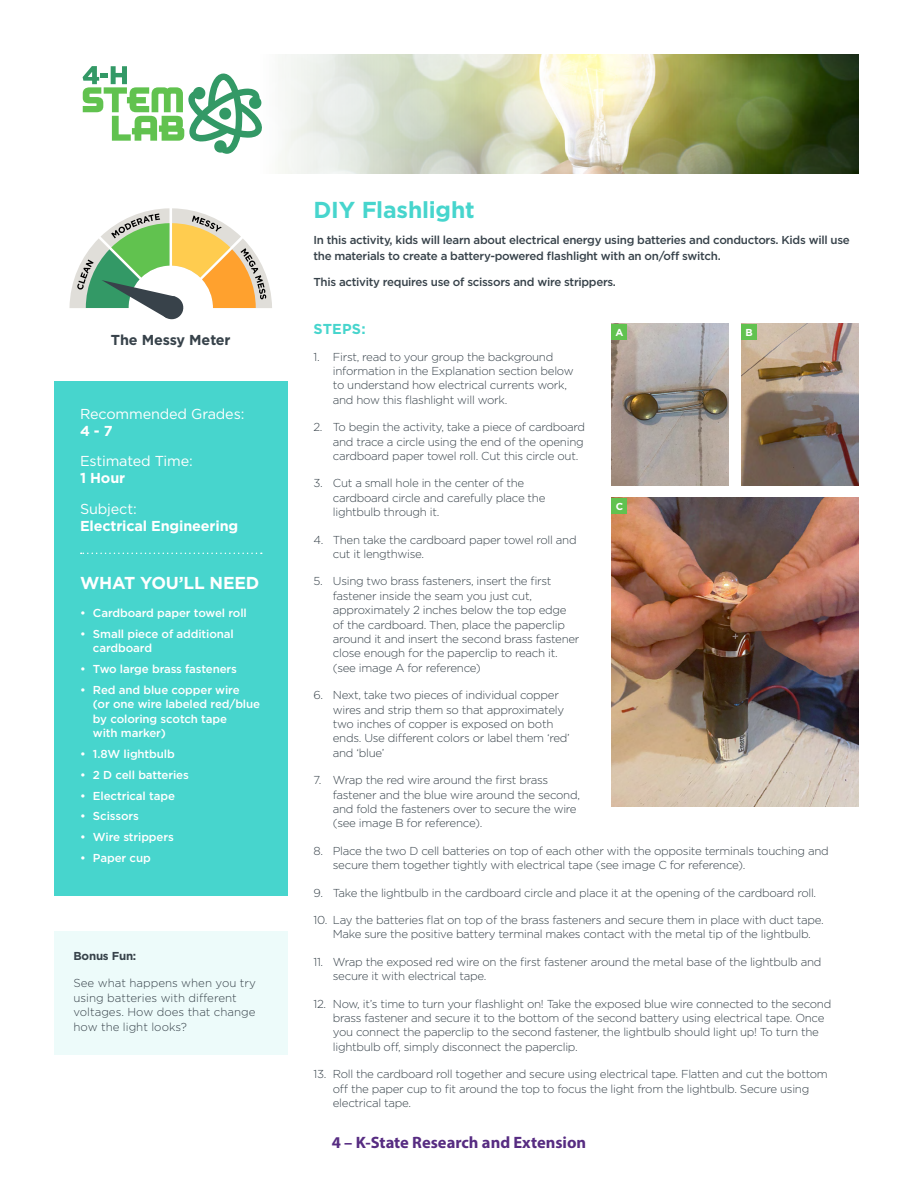
<style>
.page{position:relative;width:918px;height:1188px;background:#fff}
.page>*{position:absolute;margin:0;border:0;box-sizing:border-box;transform-origin:0 0}
.t1{font:700 23.1px "Gotham";letter-spacing:-.01em;color:#47d5cd}
.t2{font:700 17.25px "Gotham";letter-spacing:-.01em;color:#fff}
.t3{font:700 16.5px "Myriad Pro";color:#572c82}
.t4{font:14.4px "Gotham";letter-spacing:-.01em;color:#fff}
.t5{font:700 14.4px "Gotham";letter-spacing:-.01em;color:#fff}
.t6{font:700 14.4px "Gotham";letter-spacing:-.01em;color:#37424a}
.t7{font:700 14.4px "Gotham";letter-spacing:.01em;color:#47d5cd}
.t8{font:300 11.55px/14.4px "Gotham";letter-spacing:-.025em;color:#37424a}
.t9{font:500 11.55px/14.4px "Gotham";letter-spacing:-.01em;color:#fff}
.t10{font:500 11.55px/15.9px "Gotham";letter-spacing:-.025em;color:#37424a}
.t11{font:300 11.55px/14.4px "Gotham";color:#37424a}
.t12{font:700 11.55px "Gotham";letter-spacing:-.02em;color:#37424a}
.t13{font:700 10.05px "Gotham";color:#fff}
</style>
<div class="page">
<svg style="left:69px;top:208px;width:203px;height:112px"></svg>
<div style="left:54px;top:381px;width:233px;height:514px;background:#47d5cd"></div>
<img style="left:612px;top:498px;width:246px;height:308px">
<svg style="left:81px;top:553px;width:181px;height:1px"></svg>
<div style="left:54px;top:931px;width:233px;height:124px;background:#edfbfa"></div>
<img style="left:82px;top:54px;width:776px;height:119px">
<svg style="left:83px;top:66px;width:182px;height:88px"></svg>
<img style="left:612px;top:324px;width:116px;height:162px">
<img style="left:741px;top:324px;width:117px;height:162px">
<div style="left:612px;top:324px;width:15px;height:15px;background:#61c24f"></div>
<div style="left:741px;top:324px;width:16px;height:15px;background:#61c24f"></div>
<div style="left:612px;top:498px;width:15px;height:15px;background:#61c24f"></div>
<p class="t6" style="left:111px;top:330px;width:121px">The Messy Meter</p>
<p class="t4" style="left:80px;top:404px;width:166px">Recommended Grades:</p>
<p class="t5" style="left:80px;top:421px;width:34px">4 - 7</p>
<p class="t4" style="left:80px;top:452px;width:114px">Estimated Time:</p>
<p class="t5" style="left:80px;top:469px;width:47px">1 Hour</p>
<p class="t4" style="left:80px;top:499px;width:58px">Subject:</p>
<p class="t5" style="left:80px;top:516px;width:160px">Electrical Engineering</p>
<h2 class="t2" style="left:80px;top:572px;width:181px">WHAT YOU’LL NEED</h2>
<p class="t9" style="left:80px;top:605px;width:168px">• Cardboard paper towel roll</p>
<p class="t9" style="left:93px;top:626px;width:142px;text-indent:-13px">• Small piece of additional cardboard</p>
<p class="t9" style="left:80px;top:661px;width:159px">• Two large brass fasteners</p>
<p class="t9" style="left:93px;top:682px;width:169px;text-indent:-13px">• Red and blue copper wire<br>(or one wire labeled red/blue by coloring scotch tape<br>with marker)</p>
<p class="t9" style="left:80px;top:746px;width:96px">• 1.8W lightbulb</p>
<p class="t9" style="left:80px;top:767px;width:110px">• 2 D cell batteries</p>
<p class="t9" style="left:80px;top:788px;width:96px">• Electrical tape</p>
<p class="t9" style="left:80px;top:809px;width:60px">• Scissors</p>
<p class="t9" style="left:80px;top:830px;width:95px">• Wire strippers</p>
<p class="t9" style="left:80px;top:851px;width:72px">• Paper cup</p>
<p class="t12" style="left:74px;top:948px;width:64px">Bonus Fun:</p>
<p class="t11" style="left:74px;top:976px;width:184px">See what happens when you try using batteries with different voltages. How does that change how the light looks?</p>
<h1 class="t1" style="left:313px;top:194px;width:163px">DIY Flashlight</h1>
<p class="t10" style="left:313px;top:232px;width:538px">In this activity, kids will learn about electrical energy using batteries and conductors. Kids will use the materials to create a battery-powered flashlight with an on/off switch.</p>
<p class="t10" style="left:313px;top:274px;width:304px">This activity requires use of scissors and wire strippers.</p>
<p class="t7" style="left:313px;top:319px;width:54px">STEPS:</p>
<p class="t13" style="left:615px;top:325px;width:9px">A</p>
<p class="t13" style="left:745px;top:325px;width:9px">B</p>
<p class="t8" style="left:333px;top:349px;width:242px;text-indent:-19px">1. First, read to your group the background information in the Explanation section below to understand how electrical currents work, and how this flashlight will work.</p>
<p class="t8" style="left:333px;top:420px;width:254px;text-indent:-19px">2. To begin the activity, take a piece of cardboard and trace a circle using the end of the opening cardboard paper towel roll. Cut this circle out.</p>
<p class="t8" style="left:333px;top:476px;width:214px;text-indent:-19px">3. Cut a small hole in the center of the cardboard circle and carefully place the lightbulb through it.</p>
<p class="t8" style="left:333px;top:532px;width:245px;text-indent:-19px">4. Then take the cardboard paper towel roll and cut it lengthwise.</p>
<p class="t8" style="left:333px;top:574px;width:248px;text-indent:-19px">5. Using two brass fasteners, insert the first fastener inside the seam you just cut, approximately 2 inches below the top edge of the cardboard. Then, place the paperclip around it and insert the second brass fastener close enough for the paperclip to reach it. (see image A for reference)</p>
<p class="t8" style="left:333px;top:688px;width:239px;text-indent:-19px">6. Next, take two pieces of individual copper wires and strip them so that approximately two inches of copper is exposed on both ends. Use different colors or label them ‘red’ and ‘blue’</p>
<p class="t8" style="left:333px;top:773px;width:249px;text-indent:-19px">7. Wrap the red wire around the first brass fastener and the blue wire around the second, and fold the fasteners over to secure the wire (see image B for reference).</p>
<p class="t8" style="left:333px;top:843px;width:497px;text-indent:-19px">8. Place the two D cell batteries on top of each other with the opposite terminals touching and secure them together tightly with electrical tape (see image C for reference).</p>
<p class="t8" style="left:313px;top:885px;width:504px">9. Take the lightbulb in the cardboard circle and place it at the opening of the cardboard roll.</p>
<p class="t8" style="left:313px;top:912px;width:512px;text-align:center">10. Lay the batteries flat on top of the brass fasteners and secure them in place with duct tape.<br>Make sure the positive battery terminal makes contact with the metal tip of the lightbulb.</p>
<p class="t8" style="left:333px;top:954px;width:490px;text-indent:-19px">11. Wrap the exposed red wire on the first fastener around the metal base of the lightbulb and secure it with electrical tape.</p>
<p class="t8" style="left:333px;top:996px;width:500px;text-indent:-19px">12. Now, it’s time to turn your flashlight on! Take the exposed blue wire connected to the second brass fastener and secure it to the bottom of the second battery using electrical tape. Once you connect the paperclip to the second fastener, the lightbulb should light up! To turn the lightbulb off, simply disconnect the paperclip.</p>
<p class="t8" style="left:333px;top:1067px;width:497px;text-indent:-19px">13. Roll the cardboard roll together and secure using electrical tape. Flatten and cut the bottom off the paper cup to fit around the top to focus the light from the lightbulb. Secure using electrical tape.</p>
<p class="t13" style="left:616px;top:499px;width:9px">C</p>
<h3 class="t3" style="left:332px;top:1132px;width:256px">4 – K-State Research and Extension</h3>
</div>
